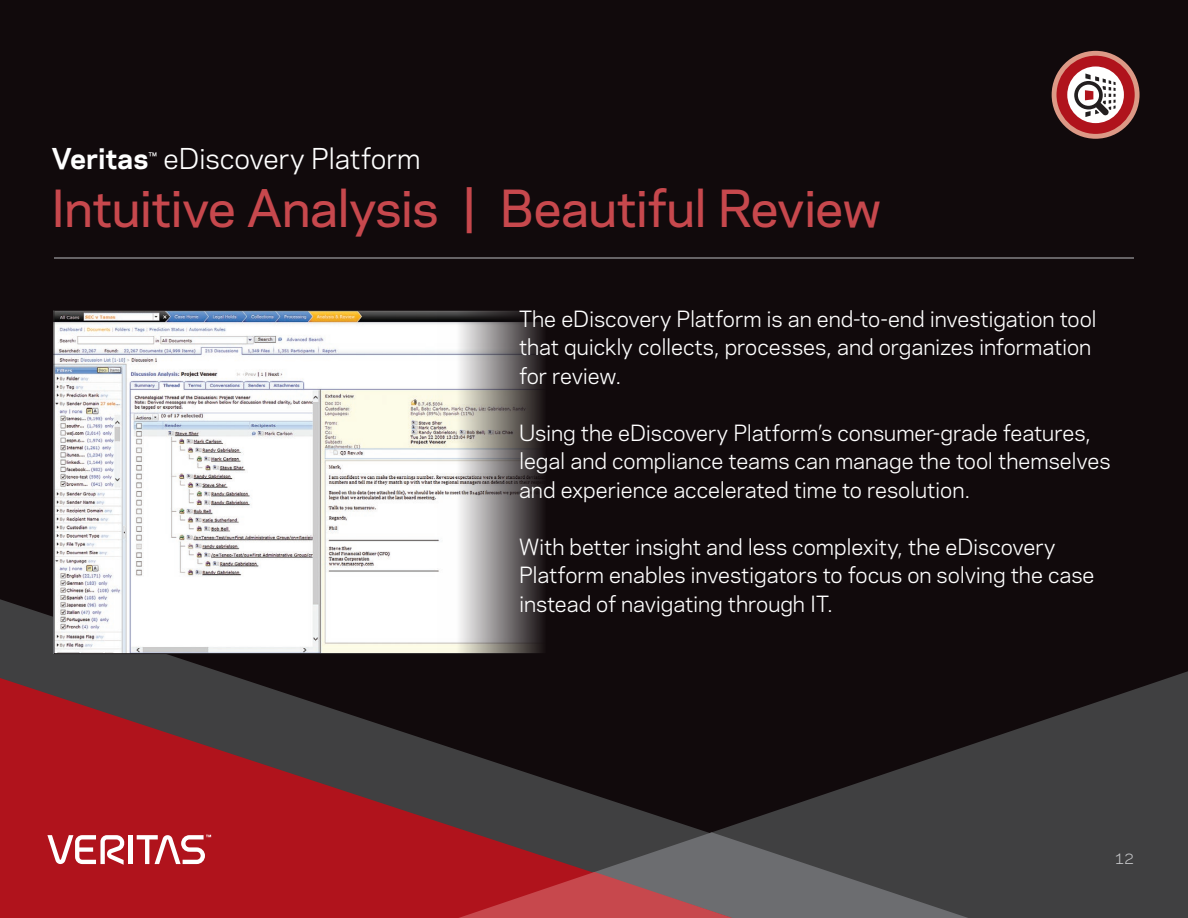
<style>
.page{position:relative;width:1188px;height:918px;background:#110a0c}
.page>*{position:absolute;margin:0;border:0;box-sizing:border-box;transform-origin:0 0}
.t1{font:500 48px "Polaris";letter-spacing:-.01em;color:#c7484d}
.t2{font:27px "Polaris";letter-spacing:-.01em;color:#fff}
.t3{font:21px/28.5px "Polaris";letter-spacing:-.005em;color:#fff}
.t4{font:13.5px "Polaris";color:#c7c8ca}
.s1{font-weight:700}
</style>
<div class="page">
<svg style="left:0;top:595px;width:226px;height:79px;fill:#404041"></svg>
<svg style="left:773px;top:671px;width:415px;height:247px;fill:#404041"></svg>
<svg style="left:773px;top:832px;width:236px;height:86px;background:#4d4e4f"></svg>
<svg style="left:0;top:674px;width:773px;height:244px"></svg>
<svg style="left:419px;top:872px;width:354px;height:46px;background:#a34348"></svg>
<hr style="left:129px;top:835px;width:4px;height:29px;background:#fff">
<svg style="left:47px;top:835px;width:78px;height:30px;background:#cf7075"></svg>
<svg style="left:137px;top:835px;width:74px;height:29px;background:#cc686e"></svg>
<img style="left:56px;top:312px;width:382px;height:340px">
<svg style="left:438px;top:310px;width:294px;height:400px"></svg>
<hr style="left:54px;top:257px;width:1080px;height:2px;background:#a8a9ad">
<svg style="left:1052px;top:51px;width:88px;height:88px"></svg>
<div style="left:1057px;top:56px;width:78px;height:78px;background:#b0131c;border-radius:50%"></div>
<div style="left:1067px;top:66px;width:57px;height:57px;background:#fff;border-radius:50%"></div>
<svg style="left:1074px;top:74px;width:42px;height:43px"></svg>
<p class="t2" style="left:52px;top:138px;width:370px"><span class="s1">Veritas</span><sup>™</sup> eDiscovery Platform</p>
<p class="t1" style="left:51px;top:173px;width:832px">Intuitive Analysis | Beautiful Review</p>
<p class="t3" style="left:519px;top:303px;width:579px">The eDiscovery Platform is an end-to-end investigation tool that quickly collects, processes, and organizes information for review.</p>
<p class="t3" style="left:519px;top:417px;width:593px">Using the eDiscovery Platform’s consumer-grade features, legal and compliance teams can manage the tool themselves and experience accelerated time to resolution.</p>
<p class="t3" style="left:519px;top:531px;width:577px">With better insight and less complexity, the eDiscovery<br>Platform enables investigators to focus on solving the case instead of navigating through IT.</p>
<p class="t4" style="left:1115px;top:848px;width:21px">12</p>
</div>
